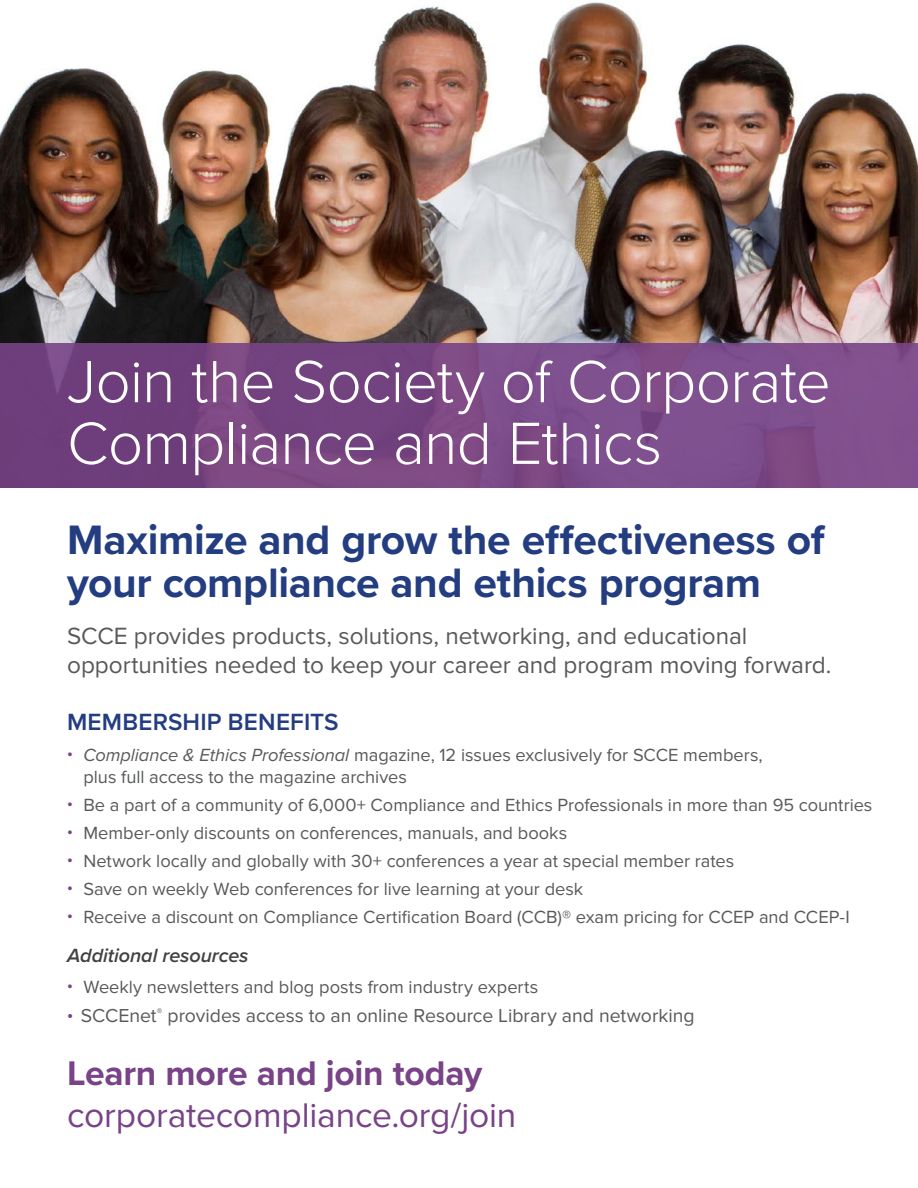
<style>
.page{position:relative;width:918px;height:1188px;background:#fff}
.page>*{position:absolute;margin:0;border:0;box-sizing:border-box;transform-origin:0 0}
.t1{font:300 61.65px/61.7px "Proxima Nova";letter-spacing:-.015em;color:#fff}
.t2{font:700 42.6px/42.6px "Proxima Nova";letter-spacing:-.01em;color:#233d80}
.t3{font:35.4px "Proxima Nova";letter-spacing:-.005em;color:#784387}
.t4{font:700 35.4px "Proxima Nova";letter-spacing:-.01em;color:#784387}
.t5{font:24.3px/29.2px "Proxima Nova";color:#58595b}
.t6{font:600 24.3px "Proxima Nova";letter-spacing:.01em;color:#233d80}
.t7{font:italic 600 19.8px "Proxima Nova";letter-spacing:-.005em;color:#414042}
.t8{font:19.5px "Proxima Nova";color:#58595b}
.t9{font:18.3px/21.9px "Proxima Nova";color:#58595b}
.s1{color:#784387}
.s2{font-style:italic}
</style>
<div class="page">
<img style="left:0;top:2px;width:918px;height:341px">
<div style="left:0;top:343px;width:918px;height:144px;background:linear-gradient(to right,#6f3e7a,#845390)"></div>
<h1 class="t1" style="left:67px;top:348px;width:765px">Join the Society of Corporate<br>Compliance and Ethics</h1>
<h2 class="t2" style="left:67px;top:518px;width:759px">Maximize and grow the effectiveness of your compliance and ethics program</h2>
<h3 class="t5" style="left:67px;top:622px;width:766px">SCCE provides products, solutions, networking, and educational opportunities needed to keep your career and program moving forward.</h3>
<h3 class="t6" style="left:67px;top:708px;width:273px">MEMBERSHIP BENEFITS</h3>
<p class="t9" style="left:83px;top:744px;width:681px;text-indent:-16px"><span class="s1">•</span> <span class="s2">Compliance &amp; Ethics Professional</span> magazine, 12 issues exclusively for SCCE members, plus full access to the magazine archives</p>
<p class="t9" style="left:67px;top:794px;width:807px"><span class="s1">•</span> Be a part of a community of 6,000+ Compliance and Ethics Professionals in more than 95 countries</p>
<p class="t9" style="left:67px;top:822px;width:502px"><span class="s1">•</span> Member-only discounts on conferences, manuals, and books</p>
<p class="t9" style="left:67px;top:850px;width:669px"><span class="s1">•</span> Network locally and globally with 30+ conferences a year at special member rates</p>
<p class="t9" style="left:67px;top:878px;width:518px"><span class="s1">•</span> Save on weekly Web conferences for live learning at your desk</p>
<p class="t9" style="left:67px;top:906px;width:784px"><span class="s1">•</span> Receive a discount on Compliance Certification Board (CCB)® exam pricing for CCEP and CCEP-I</p>
<p class="t7" style="left:67px;top:941px;width:183px">Additional resources</p>
<p class="t9" style="left:67px;top:976px;width:473px"><span class="s1">•</span> Weekly newsletters and blog posts from industry experts</p>
<p class="t8" style="left:67px;top:1005px;width:629px"><span class="s1">•</span> SCCEnet<sup>®</sup> provides access to an online Resource Library and networking</p>
<h3 class="t4" style="left:67px;top:1047px;width:417px">Learn more and join today</h3>
<h3 class="t3" style="left:67px;top:1095px;width:451px">corporatecompliance.org/join</h3>
</div>
